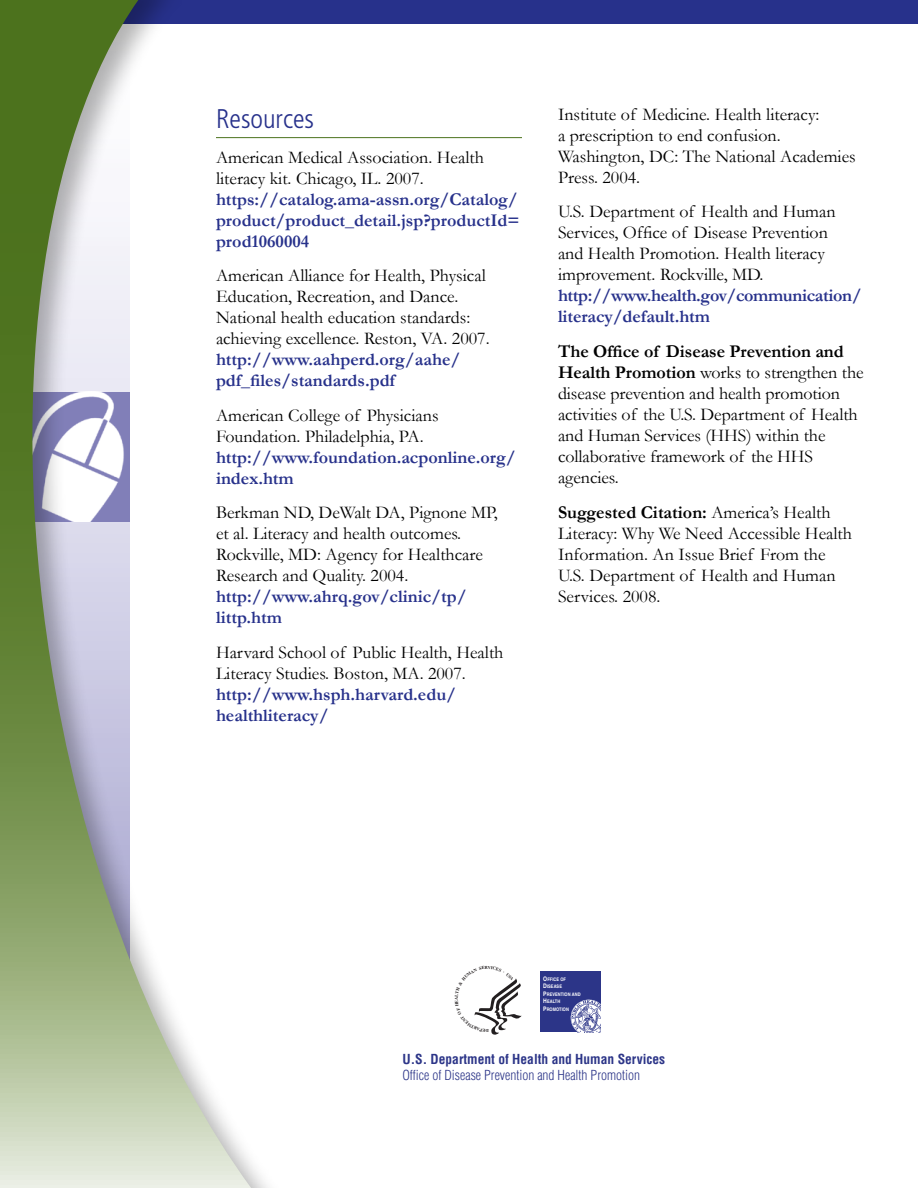
<style>
.page{position:relative;width:918px;height:1188px;background:#fff}
.page>*{position:absolute;margin:0;border:0;box-sizing:border-box;transform-origin:0 0}
.t1{font:300 condensed 27px "Frutiger";color:#27318b}
.t2{font:18px/21px "Garamond";color:#000}
.t3{font:700 18px/21px "Garamond";color:#27318b}
.t4{font:700 18px/21px "Garamond";letter-spacing:-.02em;color:#27318b}
.t5{font:300 condensed 13.5px "Helvetica";color:#2c3588}
.t6{font:700 condensed 13.5px "Helvetica";color:#2c3588}
.t7{font:700 4.8px/7.5px "Helvetica";letter-spacing:.015em;color:#fff;scale:.83 1}
.s1{font-weight:700}
.s2{font-size:6.3px}
</style>
<div class="page">
<div style="left:0;top:0;width:918px;height:23px;background:#27318b"></div>
<hr style="left:216px;top:137px;width:306px;height:1px;background:#4c721d">
<div style="left:540px;top:972px;width:61px;height:60px;background:#2c3588"></div>
<svg style="left:570px;top:999px;width:31px;height:34px"></svg>
<div style="left:0;top:0;width:313px;height:1188px;background:#fff"></div>
<svg style="left:0;top:0;width:251px;height:1188px"></svg>
<svg style="left:474px;top:978px;width:48px;height:57px"></svg>
<h1 class="t1" style="left:216px;top:104px;width:100px">Resources</h1>
<p class="t2" style="left:216px;top:146px;width:269px">American Medical Association. Health literacy kit. Chicago, IL. 2007.</p>
<p class="t3" style="left:216px;top:189px;width:305px;text-align:justify">https://catalog.ama-assn.org/Catalog/ product/product_detail.jsp?productId= prod1060004</p>
<p class="t2" style="left:216px;top:265px;width:275px">American Alliance for Health, Physical Education, Recreation, and Dance.<br>National health education standards: achieving excellence. Reston, VA. 2007.</p>
<p class="t3" style="left:216px;top:349px;width:246px">http://www.aahperd.org/aahe/ pdf_files/standards.pdf</p>
<p class="t2" style="left:216px;top:404px;width:224px">American College of Physicians<br>Foundation. Philadelphia, PA.</p>
<p class="t3" style="left:216px;top:447px;width:301px">http://www.foundation.acponline.org/ index.htm</p>
<p class="t2" style="left:216px;top:502px;width:283px">Berkman ND, DeWalt DA, Pignone MP, et al. Literacy and health outcomes.<br>Rockville, MD: Agency for Healthcare Research and Quality. 2004.</p>
<p class="t3" style="left:216px;top:586px;width:252px">http://www.ahrq.gov/clinic/tp/ littp.htm</p>
<p class="t2" style="left:216px;top:641px;width:289px">Harvard School of Public Health, Health<br>Literacy Studies. Boston, MA. 2007.</p>
<p class="t3" style="left:216px;top:684px;width:242px">http://www.hsph.harvard.edu/ healthliteracy/</p>
<p class="t2" style="left:558px;top:103px;width:299px">Institute of Medicine. Health literacy:<br>a prescription to end confusion.<br>Washington, DC: The National Academies<br>Press. 2004.</p>
<p class="t2" style="left:558px;top:201px;width:279px">U.S. Department of Health and Human Services, Office of Disease Prevention and Health Promotion. Health literacy improvement. Rockville, MD.</p>
<p class="t4" style="left:558px;top:285px;width:305px">http://www.health.gov/communication/ literacy/default.htm</p>
<p class="t2" style="left:558px;top:340px;width:307px"><span class="s1">The Office of Disease Prevention and Health Promotion</span> works to strengthen the disease prevention and health promotion activities of the U.S. Department of Health and Human Services (HHS) within the collaborative framework of the HHS agencies.</p>
<p class="t2" style="left:558px;top:501px;width:296px"><span class="s1">Suggested Citation:</span> America’s Health Literacy: Why We Need Accessible Health Information. An Issue Brief From the U.S. Department of Health and Human Services. 2008.</p>
<p class="t7" style="left:543px;top:975px;width:47px"><span class="s2">O</span>FFICE OF<br><span class="s2">D</span>ISEASE<br><span class="s2">P</span>REVENTION AND<br><span class="s2">H</span>EALTH<br><span class="s2">P</span>ROMOTION</p>
<p class="t6" style="left:402px;top:1051px;width:264px">U.S. Department of Health and Human Services</p>
<p class="t5" style="left:402px;top:1067px;width:239px">Office of Disease Prevention and Health Promotion</p>
</div>
